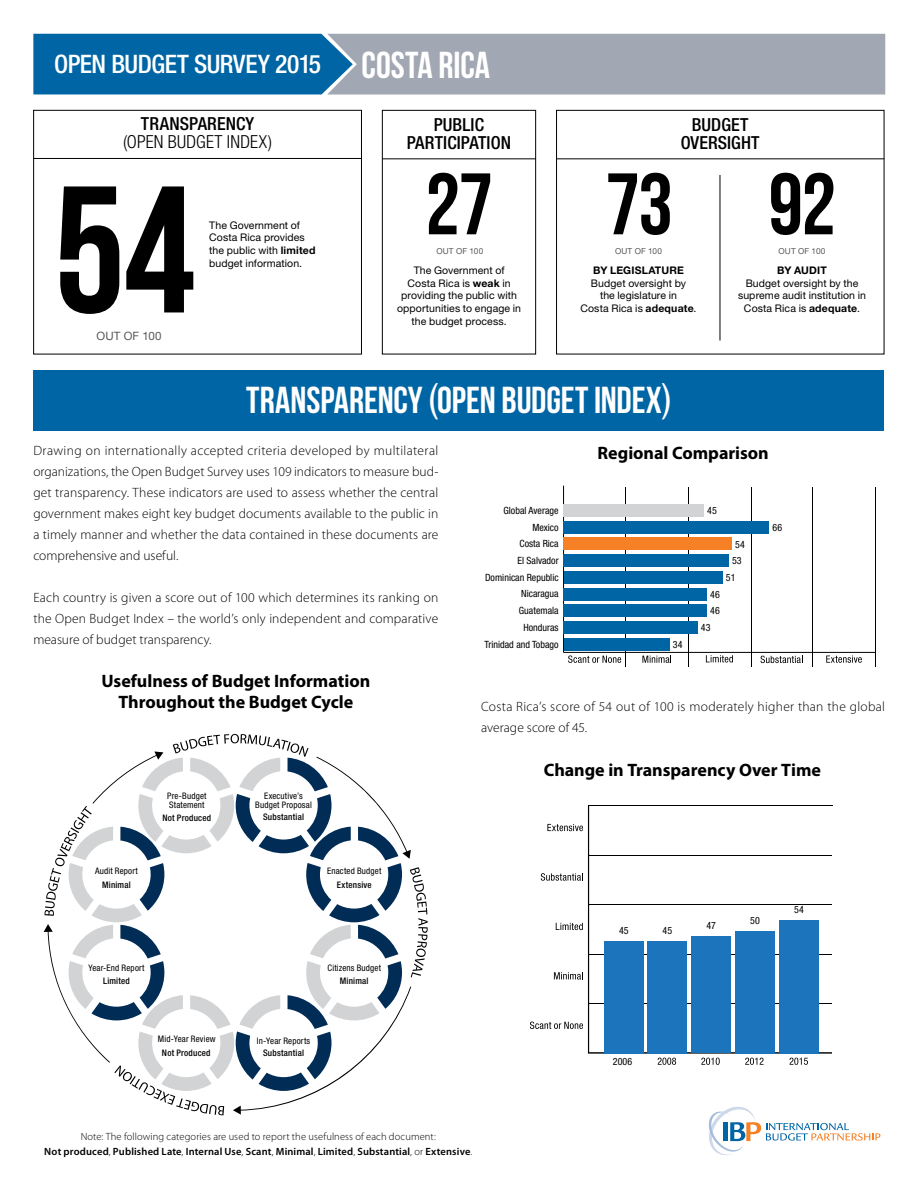
<style>
.page{position:relative;width:918px;height:1188px;background:#fff}
.page>*{position:absolute;margin:0;border:0;box-sizing:border-box;transform-origin:0 0}
.t1{font:180px "Bebas Neue";color:#000}
.t2{font:87px "Bebas Neue";color:#000}
.t3{font:37.5px "Bebas Neue";letter-spacing:-.005em;color:#fff}
.t4{font:500 condensed 25.5px "Helvetica Neue LT Std";letter-spacing:-.015em;color:#fff}
.t5{font:700 18px/21.6px "Myriad Pro";color:#000;text-align:center}
.t6{font:500 condensed 18px/18px "Helvetica Neue LT Std";letter-spacing:.005em;color:#000;text-align:center}
.t7{font:300 condensed 18px "Helvetica Neue LT Std";letter-spacing:.01em;color:#000}
.t8{font:300 13.5px/21px "Myriad Pro";letter-spacing:.01em;color:#000;text-align:justify}
.t9{font:11.55px "Helvetica Neue LT Std";letter-spacing:.015em;color:#58595b}
.t10{font:10.5px/12.6px "Helvetica Neue LT Std";letter-spacing:.01em;color:#000;text-align:center}
.t11{font:300 10.5px/15px "Myriad Pro";letter-spacing:.01em;color:#000;text-align:center}
.t12{font:700 10.5px "Helvetica Neue LT Std";letter-spacing:.01em;color:#000}
.t13{font:condensed 10.05px "Helvetica Neue LT Std";color:#000}
.t14{font:condensed 9px/9px "Helvetica Neue LT Std";letter-spacing:.02em;color:#000;text-align:center}
.t15{font:500 condensed 9px "Helvetica Neue LT Std";letter-spacing:.025em;color:#000}
.t16{font:8.25px "Helvetica Neue LT Std";letter-spacing:.025em;color:#58595b}
.s1{font-family:"Bebas Neue";font-weight:400;font-stretch:normal;font-size:37.5px}
.s2{font-weight:700}
.s3{font-family:"Helvetica Neue LT Std";font-stretch:condensed;font-size:40.5px}
.s4{font-weight:600}
</style>
<div class="page">
<svg style="left:708px;top:1107px;width:172px;height:48px"></svg>
<hr style="left:625px;top:487px;width:1px;height:165px;background:#000">
<hr style="left:688px;top:487px;width:1px;height:165px;background:#000">
<hr style="left:751px;top:487px;width:1px;height:165px;background:#000">
<hr style="left:813px;top:487px;width:1px;height:165px;background:#000">
<hr style="left:875px;top:487px;width:1px;height:165px;background:#000">
<svg style="left:642px;top:656px;width:29px;height:7px"></svg>
<svg style="left:706px;top:655px;width:27px;height:8px"></svg>
<svg style="left:761px;top:656px;width:42px;height:7px"></svg>
<svg style="left:826px;top:656px;width:36px;height:7px"></svg>
<hr style="left:564px;top:652px;width:311px;height:1px;background:#000">
<hr style="left:563px;top:486px;width:1px;height:166px;background:#000">
<div style="left:564px;top:505px;width:140px;height:12px;background:#d1d3d4"></div>
<div style="left:564px;top:521px;width:205px;height:12px;background:#0065a4"></div>
<div style="left:564px;top:538px;width:168px;height:12px;background:#f58025"></div>
<div style="left:564px;top:555px;width:165px;height:12px;background:#0065a4"></div>
<div style="left:564px;top:571px;width:158px;height:12px;background:#0065a4"></div>
<div style="left:564px;top:588px;width:143px;height:12px;background:#0065a4"></div>
<div style="left:564px;top:605px;width:143px;height:12px;background:#0065a4"></div>
<div style="left:564px;top:621px;width:134px;height:12px;background:#0065a4"></div>
<div style="left:564px;top:638px;width:106px;height:12px;background:#0065a4"></div>
<svg style="left:568px;top:653px;width:58px;height:14px"></svg>
<svg style="left:688px;top:653px;width:1px;height:14px"></svg>
<svg style="left:751px;top:653px;width:1px;height:14px"></svg>
<svg style="left:875px;top:653px;width:1px;height:14px"></svg>
<hr style="left:588px;top:805px;width:244px;height:1px;background:#000">
<svg style="left:790px;top:1058px;width:18px;height:7px"></svg>
<svg style="left:745px;top:1058px;width:19px;height:7px"></svg>
<svg style="left:701px;top:1058px;width:19px;height:7px"></svg>
<svg style="left:658px;top:1058px;width:18px;height:7px"></svg>
<svg style="left:547px;top:824px;width:36px;height:7px"></svg>
<svg style="left:541px;top:873px;width:42px;height:8px"></svg>
<svg style="left:556px;top:923px;width:27px;height:7px"></svg>
<svg style="left:554px;top:972px;width:29px;height:8px"></svg>
<svg style="left:530px;top:1022px;width:53px;height:7px"></svg>
<svg style="left:588px;top:806px;width:244px;height:248px"></svg>
<div style="left:735px;top:931px;width:40px;height:122px;background:#1c75bc"></div>
<div style="left:779px;top:920px;width:40px;height:133px;background:#1c75bc"></div>
<div style="left:692px;top:936px;width:39px;height:117px;background:#1c75bc"></div>
<div style="left:648px;top:941px;width:39px;height:112px;background:#1c75bc"></div>
<div style="left:604px;top:941px;width:40px;height:112px;background:#1c75bc"></div>
<svg style="left:44px;top:734px;width:384px;height:381px"></svg>
<div style="left:33px;top:370px;width:851px;height:61px;background:#0065a4"></div>
<div style="left:556px;top:110px;width:328px;height:244px;border:1px solid #000"></div>
<hr style="left:720px;top:175px;width:1px;height:165px;background:#000">
<hr style="left:557px;top:159px;width:327px;height:1px;background:#000">
<div style="left:382px;top:110px;width:154px;height:244px;border:1px solid #000"></div>
<hr style="left:382px;top:159px;width:154px;height:1px;background:#000">
<div style="left:33px;top:110px;width:329px;height:244px;border:1px solid #000"></div>
<hr style="left:34px;top:158px;width:328px;height:1px;background:#000">
<svg style="left:33px;top:34px;width:852px;height:60px;background:#6890ae"></svg>
<h3 class="t4" style="left:54px;top:49px;width:438px">OPEN BUDGET SURVEY 2015 <span class="s1">COSTA RICA</span></h3>
<h3 class="t6" style="left:141px;top:115px;width:115px">TRANSPARENCY</h3>
<h3 class="t7" style="left:123px;top:132px;width:150px">(OPEN BUDGET INDEX)</h3>
<h1 class="t1" style="left:54px;top:152px;width:143px">54</h1>
<p class="t9" style="left:96px;top:329px;width:67px">OUT OF 100</p>
<p class="t10" style="left:209px;top:219px;width:108px;text-align:left">The Government of<br>Costa Rica provides the public with <span class="s2">limited </span>budget information.</p>
<h3 class="t6" style="left:407px;top:115px;width:106px">PUBLIC<br>PARTICIPATION</h3>
<h2 class="t2" style="left:425px;top:157px;width:69px">27</h2>
<p class="t16" style="left:436px;top:246px;width:48px">OUT OF 100</p>
<p class="t10" style="left:397px;top:264px;width:125px">The Government of<br>Costa Rica is <span class="s2">weak</span> in providing the public with opportunities to engage in the budget process.</p>
<h2 class="t2" style="left:605px;top:157px;width:69px">73</h2>
<p class="t16" style="left:615px;top:246px;width:48px">OUT OF 100</p>
<h3 class="t6" style="left:681px;top:115px;width:80px">BUDGET<br>OVERSIGHT</h3>
<h2 class="t2" style="left:769px;top:157px;width:69px">92</h2>
<p class="t16" style="left:779px;top:246px;width:48px">OUT OF 100</p>
<p class="t12" style="left:593px;top:264px;width:92px">BY LEGISLATURE</p>
<p class="t10" style="left:581px;top:277px;width:118px">Budget oversight by<br>the legislature in<br>Costa Rica is <span class="s2">adequate</span>.</p>
<p class="t12" style="left:777px;top:264px;width:51px">BY AUDIT</p>
<p class="t10" style="left:738px;top:277px;width:129px">Budget oversight by the supreme audit institution in<br>Costa Rica is <span class="s2">adequate</span>.</p>
<h3 class="t3" style="left:246px;top:380px;width:427px">TRANSPARENCY <span class="s3">(</span>OPEN BUDGET INDEX<span class="s3">)</span></h3>
<p class="t8" style="left:33px;top:440px;width:407px">Drawing on internationally accepted criteria developed by multilateral organizations, the Open Budget Survey uses 109 indicators to measure bud&shy;get transparency. These indicators are used to assess whether the central government makes eight key budget documents available to the public in a timely manner and whether the data contained in these documents are comprehensive and useful.</p>
<p class="t8" style="left:33px;top:587px;width:406px">Each country is given a score out of 100 which determines its ranking on the Open Budget Index – the world’s only independent and comparative measure of budget transparency.</p>
<h3 class="t5" style="left:101px;top:670px;width:270px">Usefulness of Budget Information<br>Throughout the Budget Cycle</h3>
<p class="t14" style="left:167px;top:791px;width:41px;text-align:left">Pre-Budget<br>Statement</p>
<p class="t14" style="left:255px;top:791px;width:58px">Executive’s<br>Budget Proposal</p>
<p class="t15" style="left:163px;top:812px;width:50px">Not Produced</p>
<p class="t15" style="left:263px;top:811px;width:43px">Substantial</p>
<p class="t14" style="left:95px;top:866px;width:44px">Audit Report</p>
<p class="t14" style="left:327px;top:866px;width:56px">Enacted Budget</p>
<p class="t15" style="left:102px;top:880px;width:30px">Minimal</p>
<p class="t15" style="left:337px;top:880px;width:36px">Extensive</p>
<p class="t14" style="left:88px;top:963px;width:58px">Year-End Report</p>
<p class="t14" style="left:327px;top:963px;width:55px">Citizens Budget</p>
<p class="t15" style="left:103px;top:975px;width:28px">Limited</p>
<p class="t15" style="left:340px;top:975px;width:30px">Minimal</p>
<p class="t14" style="left:158px;top:1034px;width:59px">Mid-Year Review</p>
<p class="t14" style="left:257px;top:1037px;width:55px">In-Year Reports</p>
<p class="t15" style="left:162px;top:1048px;width:50px">Not Produced</p>
<p class="t15" style="left:263px;top:1048px;width:43px">Substantial</p>
<p class="t13" style="left:504px;top:505px;width:57px">Global Average</p>
<p class="t13" style="left:532px;top:521px;width:28px">Mexico</p>
<p class="t13" style="left:520px;top:538px;width:41px">Costa Rica</p>
<p class="t13" style="left:518px;top:555px;width:43px">El Salvador</p>
<p class="t13" style="left:485px;top:571px;width:75px">Dominican Republic</p>
<p class="t13" style="left:521px;top:588px;width:39px">Nicaragua</p>
<p class="t13" style="left:519px;top:605px;width:41px">Guatemala</p>
<p class="t13" style="left:523px;top:621px;width:37px">Honduras</p>
<h3 class="t5" style="left:598px;top:442px;width:173px">Regional Comparison</h3>
<p class="t13" style="left:707px;top:505px;width:11px">45</p>
<p class="t13" style="left:735px;top:538px;width:11px">54</p>
<p class="t13" style="left:732px;top:555px;width:11px">53</p>
<p class="t13" style="left:726px;top:572px;width:11px">51</p>
<p class="t13" style="left:710px;top:588px;width:11px">46</p>
<p class="t13" style="left:710px;top:605px;width:11px">46</p>
<p class="t13" style="left:701px;top:622px;width:11px">43</p>
<p class="t13" style="left:773px;top:522px;width:11px">66</p>
<p class="t13" style="left:485px;top:638px;width:76px">Trinidad and Tobago</p>
<p class="t13" style="left:673px;top:638px;width:11px">34</p>
<p class="t8" style="left:481px;top:696px;width:406px">Costa Rica’s score of 54 out of 100 is moderately higher than the global average score of 45.</p>
<h3 class="t5" style="left:544px;top:759px;width:279px">Change in Transparency Over Time</h3>
<p class="t13" style="left:619px;top:924px;width:11px">45</p>
<p class="t13" style="left:663px;top:925px;width:11px">45</p>
<p class="t13" style="left:706px;top:920px;width:11px">47</p>
<p class="t13" style="left:750px;top:915px;width:11px">50</p>
<p class="t13" style="left:794px;top:904px;width:11px">54</p>
<p class="t13" style="left:613px;top:1056px;width:21px">2006</p>
<p class="t11" style="left:44px;top:1129px;width:429px">Note: The following categories are used to report the usefulness of each document:<br><span class="s4">Not produced</span>, <span class="s4">Published Late</span>, <span class="s4">Internal Use</span>, <span class="s4">Scant</span>, <span class="s4">Minimal</span>, <span class="s4">Limited</span>, <span class="s4">Substantial</span>, or <span class="s4">Extensive</span>.</p>
</div>
